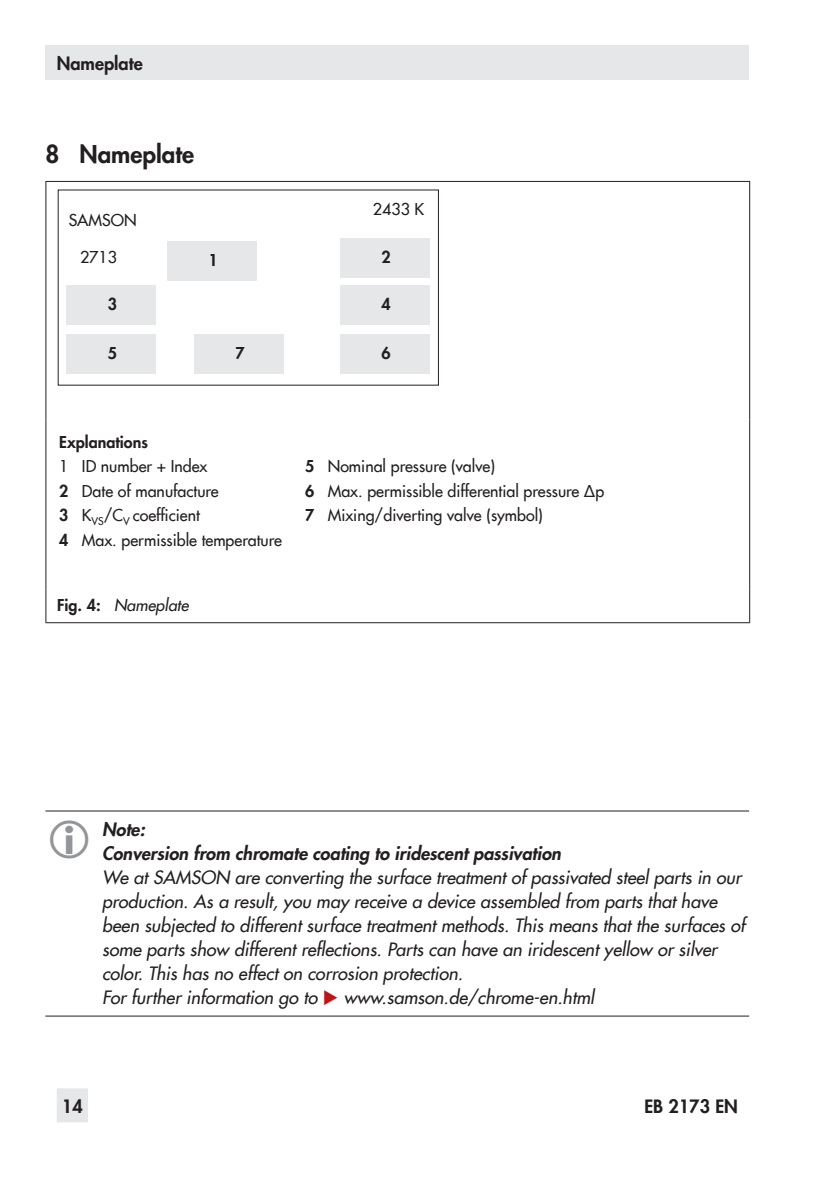
<style>
.page{position:relative;width:840px;height:1191px;background:#fff}
.page>*{position:absolute;margin:0;border:0;box-sizing:border-box;transform-origin:0 0}
.t1{font:800 24px "Futura Com";color:#231f20}
.t2{font:italic 500 18px/24px "Futura Com";color:#231f20}
.t3{font:italic 800 18px/24px "Futura Com";color:#231f20}
.t4{font:800 18px "Futura Com";color:#231f20}
.t5{font:500 16px "Futura Com";color:#231f20}
.t6{font:800 16px "Futura Com";color:#231f20}
.t7{font:italic 500 16px "Futura Com";color:#231f20}
.s1{font-weight:800}
.s2{font-weight:800;font-style:normal}
.s3{color:#be151b}
</style>
<div class="page">
<div style="left:57px;top:1088px;width:31px;height:34px;background:#e6e7e9"></div>
<div style="left:45px;top:45px;width:703px;height:34px;background:#e6e7e9"></div>
<hr style="left:45px;top:590px;width:1px;height:32px;background:#231f20">
<hr style="left:748px;top:590px;width:1px;height:32px;background:#231f20">
<hr style="left:45px;top:622px;width:704px;height:1px;background:#231f20">
<hr style="left:45px;top:181px;width:704px;height:1px;background:#231f20">
<hr style="left:45px;top:182px;width:1px;height:238px;background:#231f20">
<hr style="left:748px;top:182px;width:1px;height:238px;background:#231f20">
<hr style="left:45px;top:420px;width:1px;height:170px;background:#231f20">
<hr style="left:748px;top:420px;width:1px;height:170px;background:#231f20">
<hr style="left:45px;top:810px;width:703px;height:1px;background:#231f20">
<hr style="left:45px;top:1015px;width:703px;height:1px;background:#231f20">
<div style="left:340px;top:238px;width:89px;height:40px;background:#e6e7e9"></div>
<div style="left:67px;top:285px;width:89px;height:40px;background:#e6e7e9"></div>
<div style="left:340px;top:285px;width:89px;height:40px;background:#e6e7e9"></div>
<div style="left:67px;top:334px;width:89px;height:40px;background:#e6e7e9"></div>
<div style="left:167px;top:241px;width:90px;height:40px;background:#e6e7e9"></div>
<div style="left:340px;top:334px;width:89px;height:40px;background:#e6e7e9"></div>
<div style="left:194px;top:334px;width:89px;height:40px;background:#e6e7e9"></div>
<p class="t4" style="left:57px;top:49px;width:87px">Nameplate</p>
<h1 class="t1" style="left:45px;top:136px;width:150px">8 Nameplate</h1>
<p class="t5" style="left:69px;top:208px;width:69px">SAMSON</p>
<p class="t5" style="left:373px;top:197px;width:53px">2433 K</p>
<p class="t5" style="left:80px;top:245px;width:38px">2713</p>
<p class="t6" style="left:381px;top:245px;width:11px">2</p>
<p class="t6" style="left:108px;top:291px;width:11px">3</p>
<p class="t6" style="left:381px;top:291px;width:11px">4</p>
<p class="t6" style="left:108px;top:341px;width:11px">5</p>
<p class="t6" style="left:208px;top:247px;width:11px">1</p>
<p class="t6" style="left:235px;top:341px;width:11px">7</p>
<p class="t6" style="left:381px;top:341px;width:11px">6</p>
<p class="t6" style="left:59px;top:429px;width:90px">Explanations</p>
<p class="t5" style="left:59px;top:454px;width:149px">1 ID number + Index</p>
<p class="t5" style="left:305px;top:454px;width:191px"><span class="s1">5</span> Nominal pressure (valve)</p>
<p class="t5" style="left:59px;top:479px;width:161px"><span class="s1">2</span> Date of manufacture</p>
<p class="t5" style="left:305px;top:479px;width:300px"><span class="s1">6</span> Max. permissible differential pressure ∆p</p>
<p class="t5" style="left:59px;top:503px;width:142px"><span class="s1">3</span> K<sub>VS</sub>/C<sub>V</sub> coefficient</p>
<p class="t5" style="left:305px;top:503px;width:239px"><span class="s1">7</span> Mixing/diverting valve (symbol)</p>
<p class="t5" style="left:59px;top:528px;width:224px"><span class="s1">4</span> Max. permissible temperature</p>
<p class="t7" style="left:57px;top:593px;width:133px"><span class="s2">Fig. 4:</span> Nameplate</p>
<p class="t3" style="left:102px;top:816px;width:460px">Note:<br>Conversion from chromate coating to iridescent passivation</p>
<p class="t2" style="left:102px;top:864px;width:644px">We at SAMSON are converting the surface treatment of passivated steel parts in our production. As a result, you may receive a device assembled from parts that have been subjected to different surface treatment methods. This means that the surfaces of some parts show different reflections. Parts can have an iridescent yellow or silver color. This has no effect on corrosion protection.<br>For further information go to <span class="s3">◆</span> www.samson.de/chrome-en.html</p>
<p class="t4" style="left:62px;top:1093px;width:22px">14</p>
<p class="t4" style="left:644px;top:1093px;width:95px">EB 2173 EN</p>
</div>
